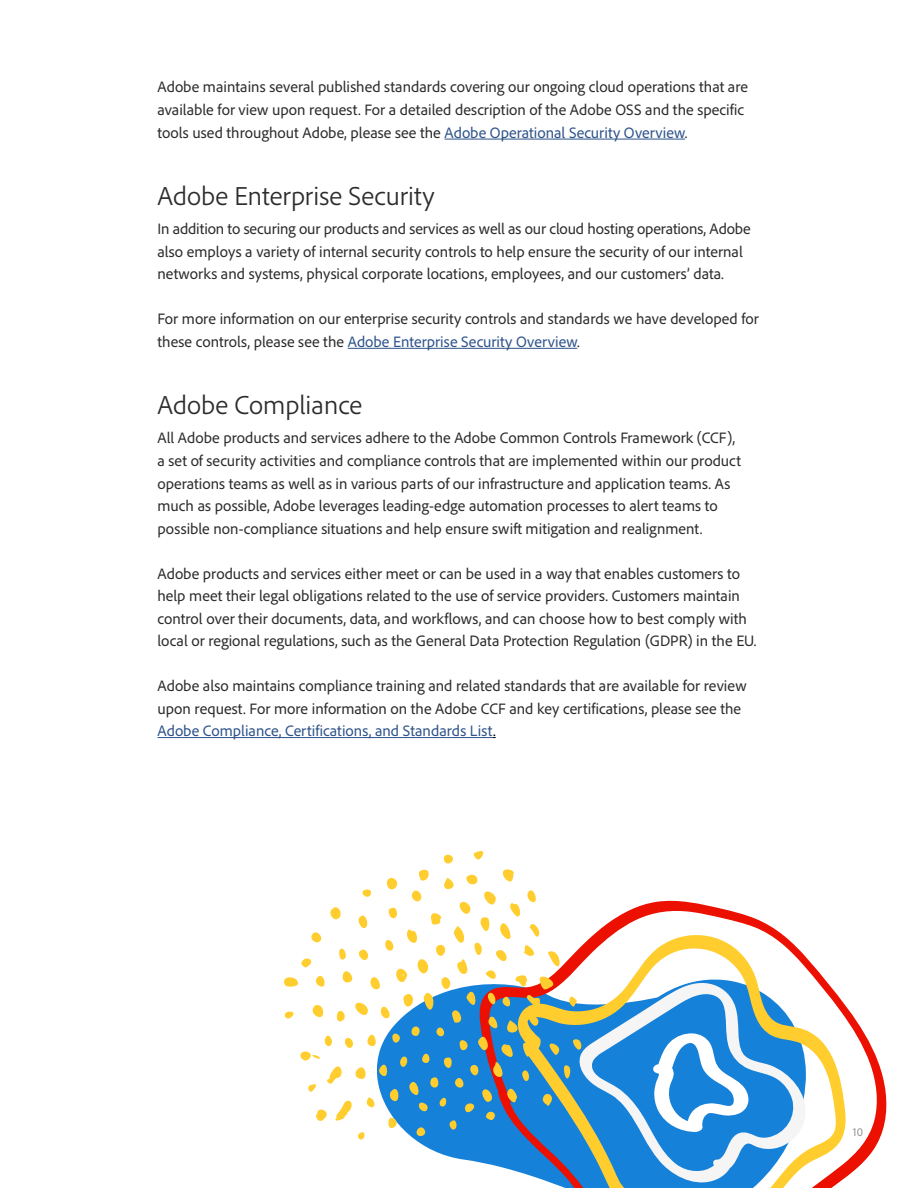
<style>
.page{position:relative;width:918px;height:1188px;background:#fff}
.page>*{position:absolute;margin:0;border:0;box-sizing:border-box;transform-origin:0 0}
.t1{font:300 27px "Adobe Clean";color:#2c2c2c}
.t2{font:15.75px/22.5px "Adobe Clean";color:#2c2c2c}
.t3{font:12px "Adobe Clean";color:#949598}
.s1{color:#2e538b}
.s2{color:#000}
</style>
<div class="page">
<svg style="left:415px;top:1140px;width:63px;height:22px"></svg>
<svg style="left:478px;top:900px;width:409px;height:288px"></svg>
<svg style="left:577px;top:981px;width:230px;height:207px;fill:#1681d9"></svg>
<svg style="left:284px;top:850px;width:298px;height:290px"></svg>
<hr style="left:444px;top:139px;width:241px;height:1px;background:#2e538b">
<hr style="left:348px;top:348px;width:229px;height:1px;background:#2e538b">
<hr style="left:158px;top:737px;width:335px;height:1px;background:#2e538b">
<p class="t2" style="left:158px;top:75px;width:592px">Adobe maintains several published standards covering our ongoing cloud operations that are available for view upon request. For a detailed description of the Adobe OSS and the specific tools used throughout Adobe, please see the <span class="s1">Adobe Operational Security Overview</span>.</p>
<h1 class="t1" style="left:158px;top:179px;width:279px">Adobe Enterprise Security</h1>
<p class="t2" style="left:158px;top:217px;width:595px">In addition to securing our products and services as well as our cloud hosting operations, Adobe also employs a variety of internal security controls to help ensure the security of our internal networks and systems, physical corporate locations, employees, and our customers’ data.</p>
<p class="t2" style="left:158px;top:307px;width:603px">For more information on our enterprise security controls and standards we have developed for these controls, please see the <span class="s1">Adobe Enterprise Security Overview</span>.</p>
<h1 class="t1" style="left:158px;top:388px;width:206px">Adobe Compliance</h1>
<p class="t2" style="left:158px;top:426px;width:585px">All Adobe products and services adhere to the Adobe Common Controls Framework (CCF), a set of security activities and compliance controls that are implemented within our product operations teams as well as in various parts of our infrastructure and application teams. As much as possible, Adobe leverages leading-edge automation processes to alert teams to possible non-compliance situations and help ensure swift mitigation and realignment.</p>
<p class="t2" style="left:158px;top:561px;width:601px">Adobe products and services either meet or can be used in a way that enables customers to help meet their legal obligations related to the use of service providers. Customers maintain control over their documents, data, and workflows, and can choose how to best comply with local or regional regulations, such as the General Data Protection Regulation (GDPR) in the EU.</p>
<p class="t2" style="left:158px;top:674px;width:591px">Adobe also maintains compliance training and related standards that are available for review upon request. For more information on the Adobe CCF and key certifications, please see the<br><span class="s1">Adobe Compliance, Certifications, and Standards List</span><span class="s2">.</span></p>
<p class="t3" style="left:853px;top:1124px;width:12px">10</p>
</div>
